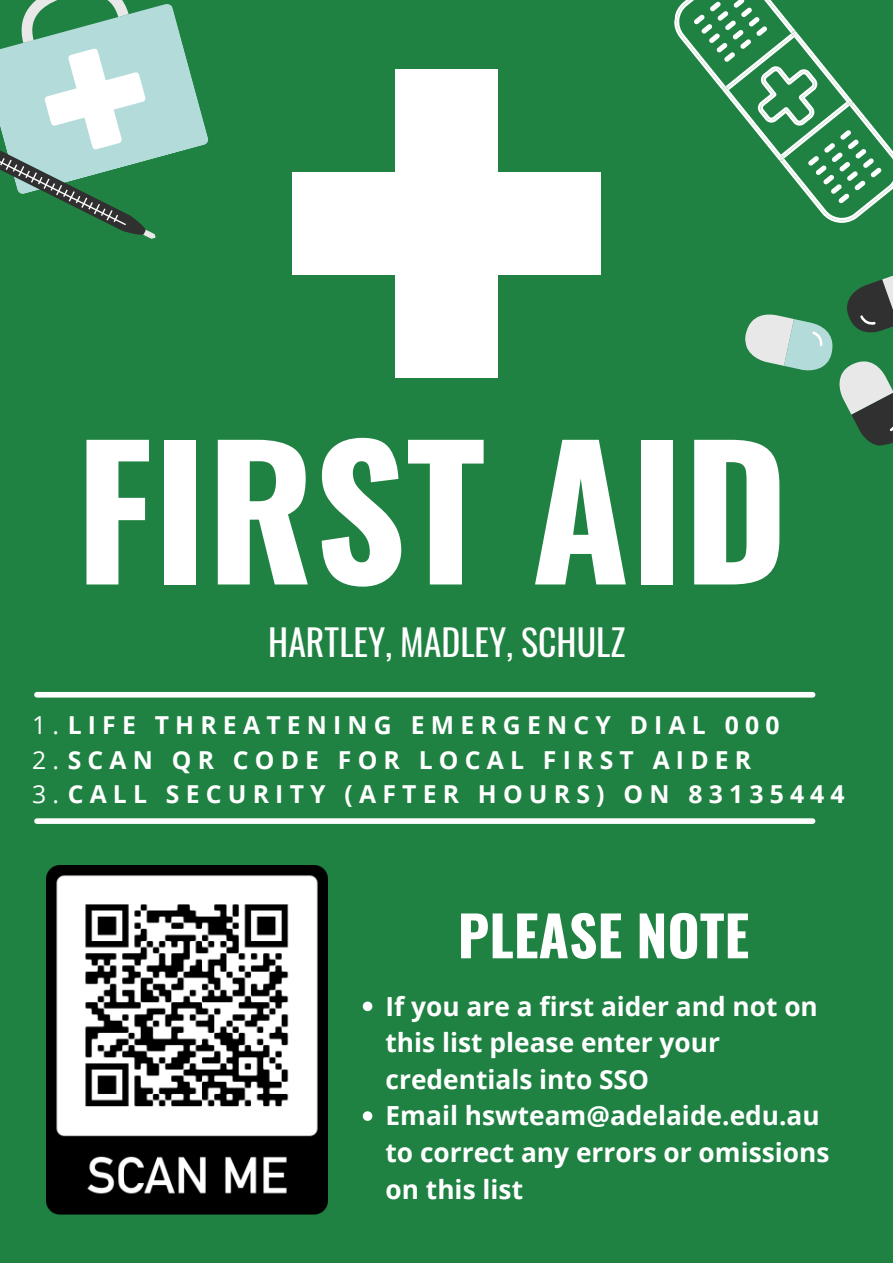
<style>
.page{position:relative;width:893px;height:1263px;background:#1f8242}
.page>*{position:absolute;margin:0;border:0;box-sizing:border-box;transform-origin:0 0}
.t1{font:700 178.57px "Oswald";color:#fff}
.t2{font:700 55.35px "Oswald";color:#fff}
.t3{font:35.78px "Oswald";color:#fff}
.t4{font:700 26.33px/36.6px "Open Sans";color:#fff}
.t5{font:700 24.75px/34.3px "Open Sans";letter-spacing:.25em;color:#fff}
.s1{font-weight:400}
</style>
<div class="page">
<div style="left:37px;top:692px;width:775px;height:5px;background:#fff"></div>
<div style="left:37px;top:818px;width:775px;height:6px;background:#fff"></div>
<svg style="left:745px;top:275px;width:148px;height:171px"></svg>
<svg style="left:0;top:0;width:208px;height:239px"></svg>
<div style="left:395px;top:69px;width:103px;height:110px;background:#fff"></div>
<div style="left:395px;top:272px;width:103px;height:106px;background:#fff"></div>
<div style="left:292px;top:172px;width:106px;height:103px;background:#fff"></div>
<div style="left:496px;top:172px;width:105px;height:103px;background:#fff"></div>
<div style="left:395px;top:172px;width:103px;height:103px;background:#fff"></div>
<svg style="left:674px;top:0;width:219px;height:223px"></svg>
<img style="left:47px;top:865px;width:281px;height:349px">
<svg style="left:363px;top:1001px;width:9px;height:10px"></svg>
<svg style="left:363px;top:1111px;width:9px;height:10px"></svg>
<h1 class="t1" style="left:76px;top:371px;width:714px">FIRST AID</h1>
<h3 class="t3" style="left:268px;top:615px;width:358px">HARTLEY, MADLEY, SCHULZ</h3>
<p class="t5" style="left:32px;top:707px;width:814px"><span class="s1">1 .</span>LIFE THREATENING EMERGENCY DIAL 000<br><span class="s1">2 .</span>SCAN QR CODE FOR LOCAL FIRST AIDER<br><span class="s1">3 .</span>CALL SECURITY (AFTER HOURS) ON 83135444</p>
<h2 class="t2" style="left:458px;top:892px;width:293px">PLEASE NOTE</h2>
<p class="t4" style="left:385px;top:987px;width:445px">If you are a first aider and not on this list please enter your credentials into SSO<br>Email hswteam@adelaide.edu.au to correct any errors or omissions on this list</p>
</div>
